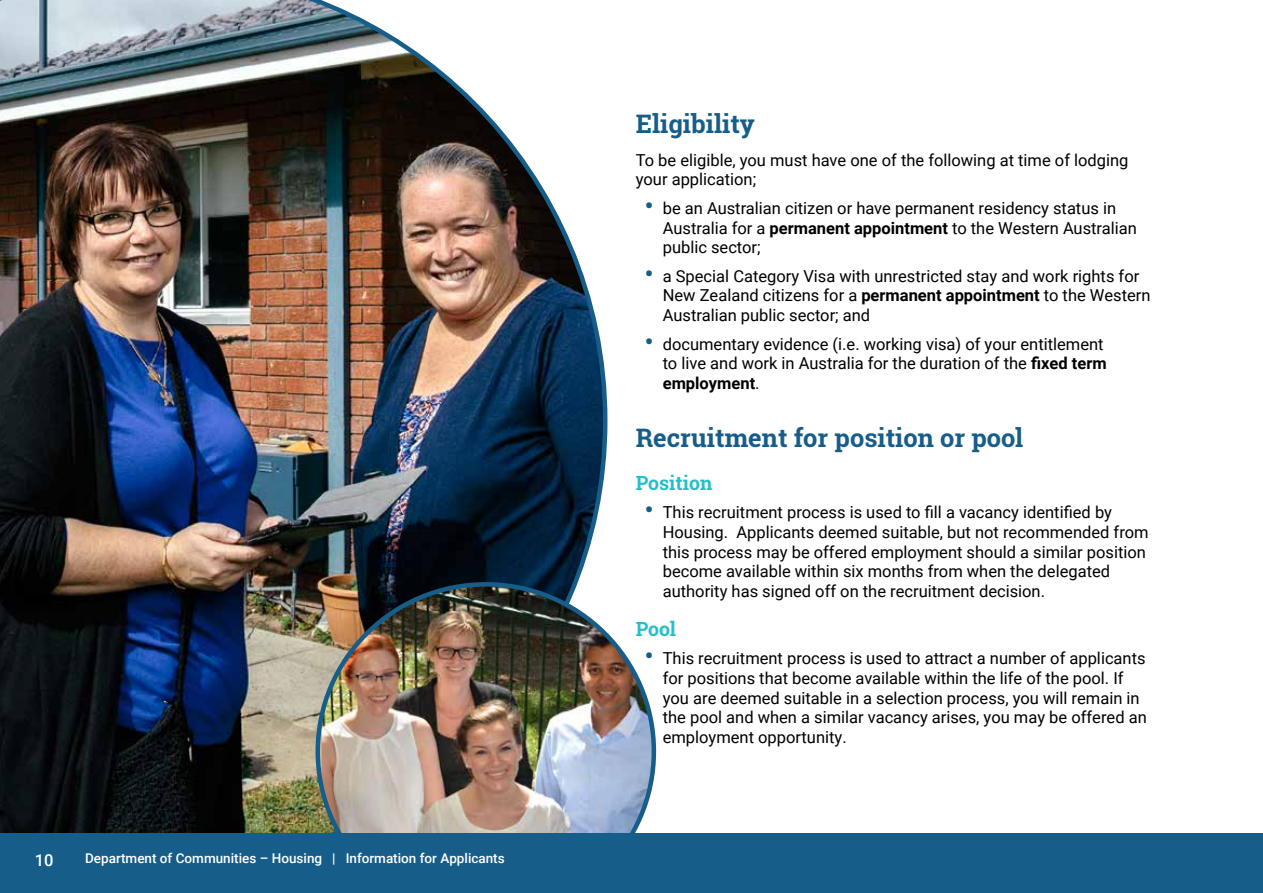
<style>
.page{position:relative;width:1263px;height:893px;background:#fff}
.page>*{position:absolute;margin:0;border:0;box-sizing:border-box;transform-origin:0 0}
.t1{font:700 25.5px "Roboto Slab";color:#175d8a}
.t2{font:700 19.5px "Roboto Slab";color:#25bfcb}
.t3{font:16.5px/19.8px "Roboto";color:#000}
.t4{font:500 16.5px "Roboto";color:#fff}
.t5{font:500 13.5px "Roboto";color:#fff}
.s1{font-weight:700;font-size:24px;color:#175d8a}
.s2{font-weight:700}
</style>
<div class="page">
<img style="left:0;top:0;width:607px;height:833px">
<img style="left:315px;top:582px;width:341px;height:251px">
<div style="left:0;top:833px;width:1263px;height:60px;background:#175d8a"></div>
<p class="t4" style="left:35px;top:848px;width:20px">10</p>
<p class="t5" style="left:85px;top:848px;width:421px">Department of Communities – Housing | Information for Applicants</p>
<h1 class="t1" style="left:636px;top:106px;width:121px">Eligibility</h1>
<p class="t3" style="left:636px;top:149px;width:494px">To be eligible, you must have one of the following at time of lodging your application;</p>
<p class="t3" style="left:663px;top:197px;width:476px;text-indent:-18px"><span class="s1">•</span> be an Australian citizen or have permanent residency status in<br>Australia for a <span class="s2">permanent appointment</span> to the Western Australian public sector;</p>
<p class="t3" style="left:663px;top:265px;width:489px;text-indent:-18px"><span class="s1">•</span> a Special Category Visa with unrestricted stay and work rights for<br>New Zealand citizens for a <span class="s2">permanent appointment</span> to the Western<br>Australian public sector; and</p>
<p class="t3" style="left:663px;top:333px;width:445px;text-indent:-18px"><span class="s1">•</span> documentary evidence (i.e. working visa) of your entitlement to live and work in Australia for the duration of the <span class="s2">fixed term employment</span>.</p>
<h1 class="t1" style="left:636px;top:420px;width:389px">Recruitment for position or pool</h1>
<p class="t2" style="left:636px;top:469px;width:78px">Position</p>
<p class="t3" style="left:663px;top:502px;width:487px;text-indent:-18px"><span class="s1">•</span> This recruitment process is used to fill a vacancy identified by Housing. Applicants deemed suitable, but not recommended from this process may be offered employment should a similar position become available within six months from when the delegated authority has signed off on the recruitment decision.</p>
<p class="t2" style="left:636px;top:615px;width:42px">Pool</p>
<p class="t3" style="left:663px;top:648px;width:486px;text-indent:-18px"><span class="s1">•</span> This recruitment process is used to attract a number of applicants for positions that become available within the life of the pool. If you are deemed suitable in a selection process, you will remain in the pool and when a similar vacancy arises, you may be offered an employment opportunity.</p>
</div>
